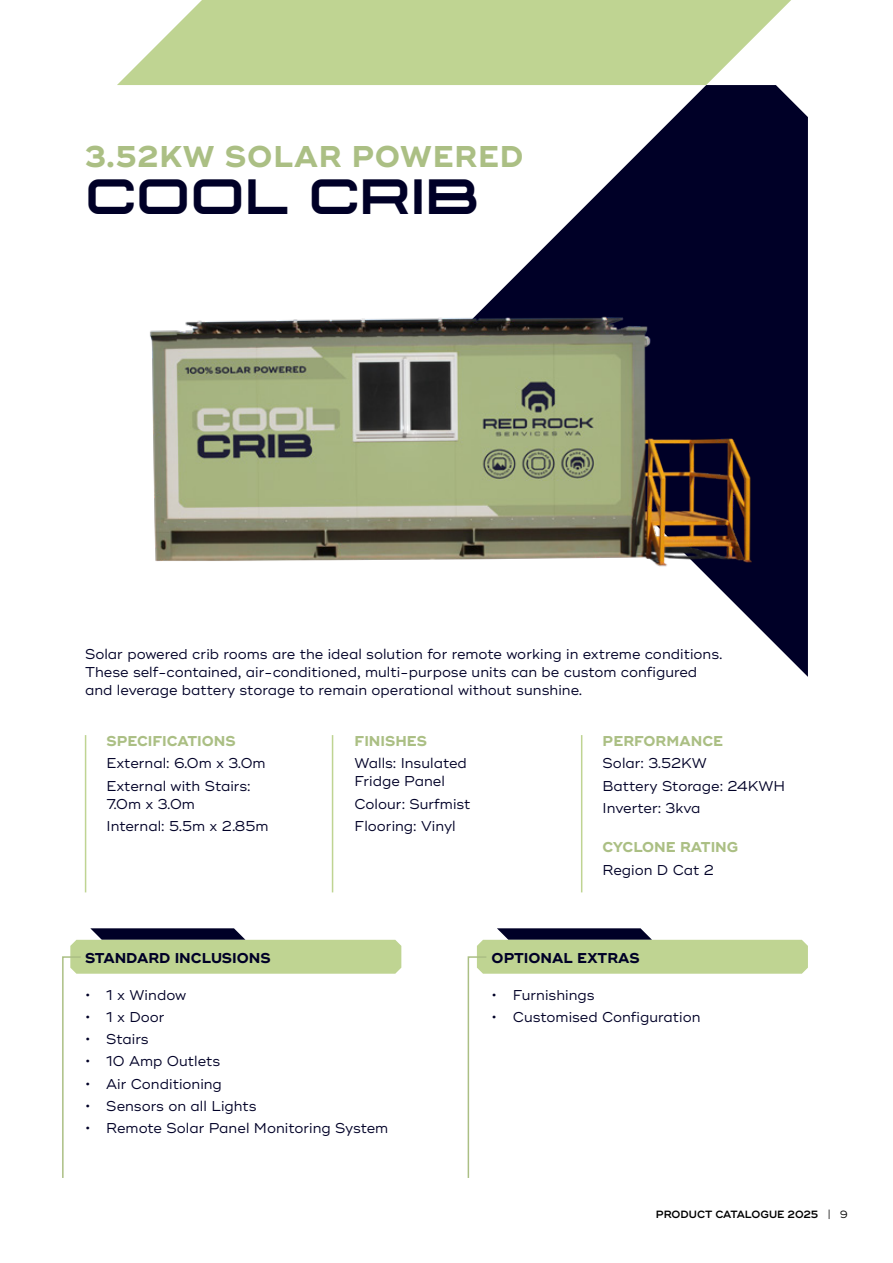
<style>
.page{position:relative;width:893px;height:1263px;background:#fff}
.page>*{position:absolute;margin:0;border:0;box-sizing:border-box;transform-origin:0 0}
.t1{font:900 49.5px "Technovier";color:#000027}
.t2{font:700 30px "Ridley Grotesk";letter-spacing:.025em;color:#abbf84}
.t3{font:14.25px/22.2px "Ridley Grotesk";color:#000027}
.t4{font:700 14.25px "Ridley Grotesk";color:#abbf84}
.t5{font:700 14.25px "Ridley Grotesk";color:#000027}
.t6{font:600 10.5px "Ridley Grotesk";letter-spacing:-.005em;color:#000}
.s1{font-weight:400}
</style>
<div class="page">
<svg style="left:533px;top:85px;width:275px;height:592px"></svg>
<svg style="left:117px;top:0;width:674px;height:85px;background:#c7d99f"></svg>
<hr style="left:332px;top:735px;width:1px;height:157px;background:#bfd492">
<hr style="left:581px;top:735px;width:1px;height:157px;background:#bfd492">
<hr style="left:85px;top:735px;width:1px;height:157px;background:#bfd492">
<svg style="left:467px;top:928px;width:341px;height:250px"></svg>
<svg style="left:62px;top:928px;width:339px;height:250px"></svg>
<img style="left:150px;top:258px;width:658px;height:341px">
<h2 class="t2" style="left:85px;top:138px;width:440px">3.52KW SOLAR POWERED</h2>
<h1 class="t1" style="left:85px;top:166px;width:395px">COOL CRIB</h1>
<p class="t3" style="left:85px;top:645px;width:639px;line-height:18px">Solar powered crib rooms are the ideal solution for remote working in extreme conditions.<br>These self-contained, air-conditioned, multi-purpose units can be custom configured and leverage battery storage to remain operational without sunshine.</p>
<p class="t4" style="left:107px;top:732px;width:131px">SPECIFICATIONS</p>
<p class="t3" style="left:107px;top:753px;width:161px">External: 6.0m x 3.0m<br>External with Stairs:</p>
<p class="t3" style="left:107px;top:793px;width:164px">7.0m x 3.0m<br>Internal: 5.5m x 2.85m</p>
<p class="t4" style="left:355px;top:732px;width:74px">FINISHES</p>
<p class="t3" style="left:355px;top:755px;width:114px;line-height:18px">Walls: Insulated<br>Fridge Panel</p>
<p class="t3" style="left:355px;top:793px;width:117px">Colour: Surfmist<br>Flooring: Vinyl</p>
<p class="t4" style="left:603px;top:733px;width:122px">PERFORMANCE</p>
<p class="t3" style="left:603px;top:753px;width:184px">Solar: 3.52KW<br>Battery Storage: 24KWH<br>Inverter: 3kva</p>
<p class="t4" style="left:603px;top:839px;width:137px">CYCLONE RATING</p>
<p class="t3" style="left:603px;top:859px;width:113px">Region D Cat 2</p>
<p class="t5" style="left:85px;top:949px;width:187px">STANDARD INCLUSIONS</p>
<p class="t5" style="left:492px;top:949px;width:150px">OPTIONAL EXTRAS</p>
<p class="t3" style="left:85px;top:984px;width:103px">• 1 x Window</p>
<p class="t3" style="left:85px;top:1006px;width:81px">• 1 x Door</p>
<p class="t3" style="left:85px;top:1028px;width:65px">• Stairs</p>
<p class="t3" style="left:85px;top:1051px;width:137px">• 10 Amp Outlets</p>
<p class="t3" style="left:85px;top:1073px;width:138px">• Air Conditioning</p>
<p class="t3" style="left:85px;top:1095px;width:173px">• Sensors on all Lights</p>
<p class="t3" style="left:85px;top:1117px;width:305px">• Remote Solar Panel Monitoring System</p>
<p class="t3" style="left:492px;top:984px;width:105px">• Furnishings</p>
<p class="t3" style="left:492px;top:1006px;width:210px">• Customised Configuration</p>
<p class="t6" style="left:656px;top:1208px;width:194px">PRODUCT CATALOGUE 2025 <span class="s1">| 9</span></p>
</div>
